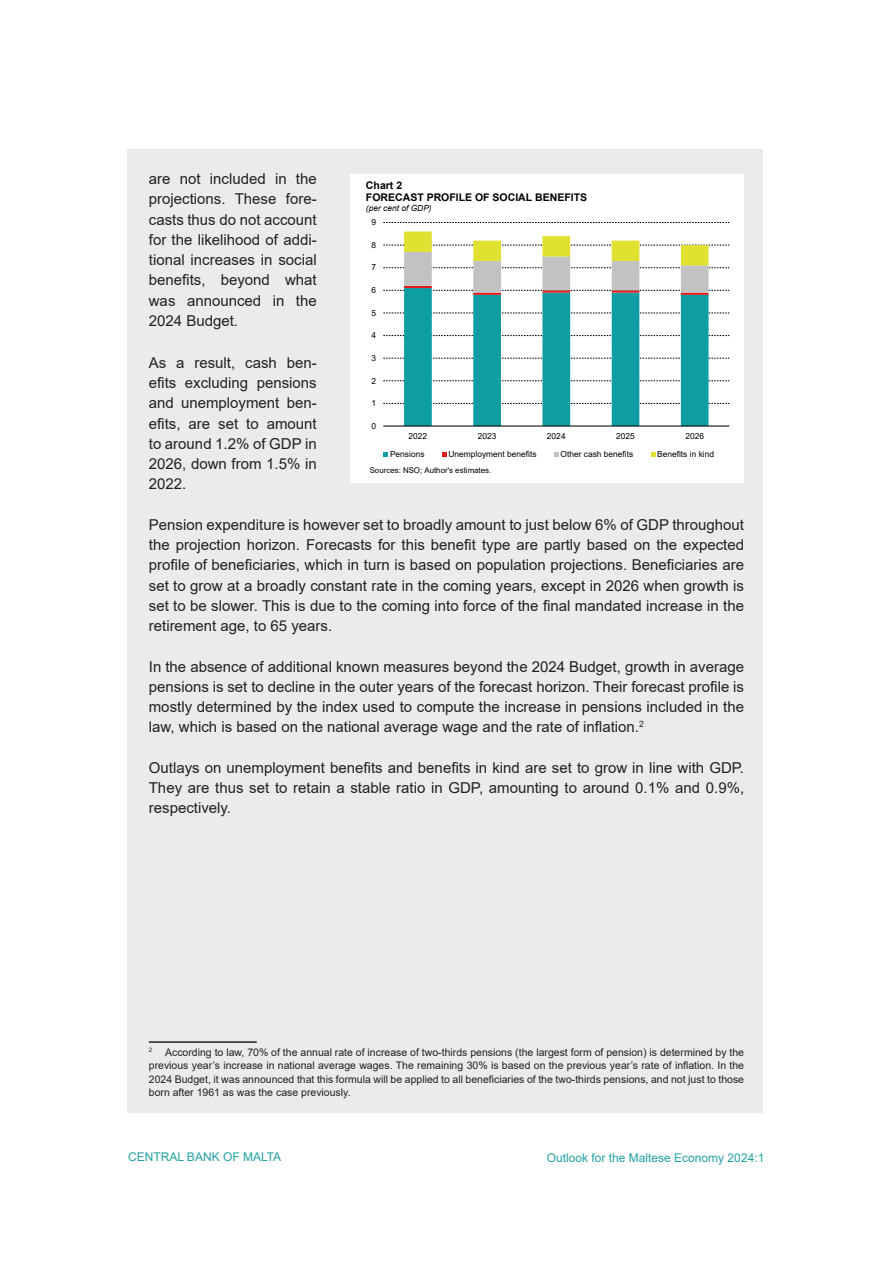
<style>
.page{position:relative;width:893px;height:1263px;background:#fff}
.page>*{position:absolute;margin:0;border:0;box-sizing:border-box;transform-origin:0 0}
.Projections_Normal_Text{font:15px/20.2px "Arial";color:#231f20;text-align:justify}
.t1{font:12px "Arial";color:#23a1a3}
.Projections_Footnote{font:10.5px/13.5px "Arial";color:#231f20;text-align:justify}
.t2{font:700 10.5px/12.1px "Arial";color:#000}
.t3{font:8.4px "Arial";color:#000}
.t4{font:italic 8.4px "Arial";color:#000}
.t5{font:7.8px "Arial";letter-spacing:.005em;color:#000}
</style>
<div class="page">
<div style="left:128px;top:150px;width:635px;height:963px;background:#ebebeb"></div>
<hr style="left:149px;top:1041px;width:108px;height:2px;background:#231f20">
<div style="left:351px;top:174px;width:393px;height:309px;background:#fff"></div>
<svg style="left:383px;top:222px;width:346px;height:1px"></svg>
<svg style="left:383px;top:232px;width:346px;height:193px"></svg>
<hr style="left:383px;top:425px;width:346px;height:2px;background:#000">
<svg style="left:384px;top:452px;width:4px;height:4px"></svg>
<svg style="left:442px;top:452px;width:4px;height:4px"></svg>
<svg style="left:554px;top:452px;width:5px;height:4px"></svg>
<svg style="left:651px;top:452px;width:4px;height:4px"></svg>
<p class="Projections_Normal_Text" style="left:149px;top:169px;width:169px">are not included in the projections. These fore&shy;casts thus do not account for the likelihood of addi&shy;tional increases in social benefits, beyond what was announced in the 2024 Budget.</p>
<p class="Projections_Normal_Text" style="left:149px;top:352px;width:169px">As a result, cash ben&shy;efits excluding pensions and unemployment ben&shy;efits, are set to amount to around 1.2% of GDP in 2026, down from 1.5% in 2022.</p>
<p class="Projections_Normal_Text" style="left:149px;top:514px;width:597px">Pension expenditure is however set to broadly amount to just below 6% of GDP throughout the projection horizon. Forecasts for this benefit type are partly based on the expected profile of beneficiaries, which in turn is based on population projections. Beneficiaries are set to grow at a broadly constant rate in the coming years, except in 2026 when growth is set to be slower. This is due to the coming into force of the final mandated increase in the retirement age, to 65 years.</p>
<p class="Projections_Normal_Text" style="left:149px;top:656px;width:597px">In the absence of additional known measures beyond the 2024 Budget, growth in average pensions is set to decline in the outer years of the forecast horizon. Their forecast profile is mostly determined by the index used to compute the increase in pensions included in the law, which is based on the national average wage and the rate of inflation.<sup>2</sup></p>
<p class="Projections_Normal_Text" style="left:149px;top:757px;width:597px">Outlays on unemployment benefits and benefits in kind are set to grow in line with GDP.<br>They are thus set to retain a stable ratio in GDP, amounting to around 0.1% and 0.9%, respectively.</p>
<p class="t2" style="left:366px;top:179px;width:223px">Chart 2<br>FORECAST PROFILE OF SOCIAL BENEFITS</p>
<p class="t4" style="left:366px;top:203px;width:67px">(per cent of GDP)</p>
<p class="t3" style="left:371px;top:216px;width:6px">9</p>
<p class="t3" style="left:371px;top:239px;width:6px">8</p>
<p class="t3" style="left:371px;top:262px;width:6px">7</p>
<p class="t3" style="left:371px;top:284px;width:6px">6</p>
<p class="t3" style="left:371px;top:307px;width:6px">5</p>
<p class="t3" style="left:371px;top:329px;width:6px">4</p>
<p class="t3" style="left:371px;top:352px;width:6px">3</p>
<p class="t3" style="left:371px;top:375px;width:6px">2</p>
<p class="t3" style="left:371px;top:397px;width:6px">1</p>
<p class="t3" style="left:371px;top:420px;width:6px">0</p>
<p class="t3" style="left:409px;top:430px;width:20px">2022</p>
<p class="t3" style="left:478px;top:430px;width:20px">2023</p>
<p class="t3" style="left:547px;top:430px;width:20px">2024</p>
<p class="t3" style="left:616px;top:430px;width:20px">2025</p>
<p class="t3" style="left:685px;top:430px;width:20px">2026</p>
<p class="t3" style="left:390px;top:448px;width:36px">Pensions</p>
<p class="t3" style="left:448px;top:448px;width:90px">Unemployment benefits</p>
<p class="t3" style="left:560px;top:448px;width:74px">Other cash benefits</p>
<p class="t3" style="left:657px;top:448px;width:58px">Benefits in kind</p>
<p class="t5" style="left:370px;top:465px;width:123px">Sources: NSO; Author's estimates.</p>
<p class="Projections_Footnote" style="left:149px;top:1045px;width:597px"><sup>2</sup> According to law, 70% of the annual rate of increase of two-thirds pensions (the largest form of pension) is determined by the previous year’s increase in national average wages. The remaining 30% is based on the previous year’s rate of inflation. In the 2024 Budget, it was announced that this formula will be applied to all beneficiaries of the two-thirds pensions, and not just to those born after 1961 as was the case previously.</p>
<p class="t1" style="left:128px;top:1149px;width:155px">CENTRAL BANK OF MALTA</p>
<p class="t1" style="left:547px;top:1150px;width:219px">Outlook for the Maltese Economy 2024:1</p>
</div>
